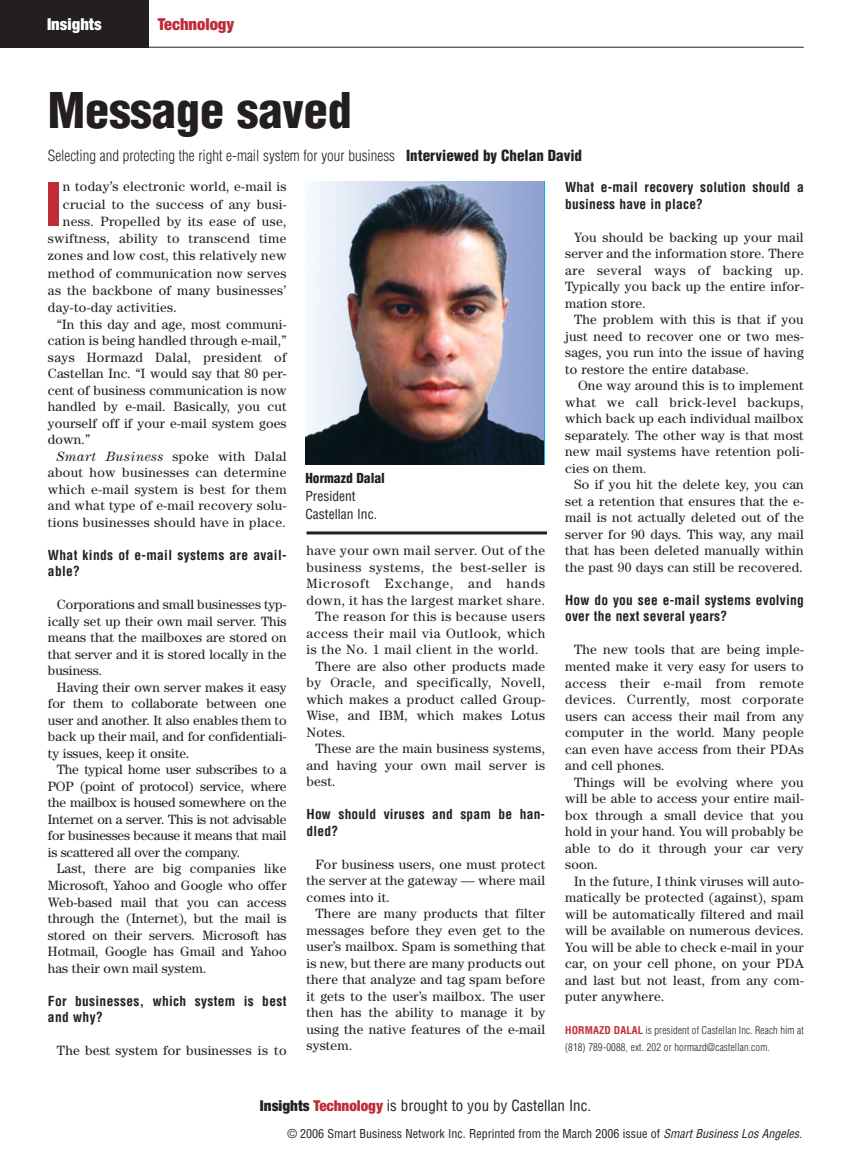
<style>
.page{position:relative;width:851px;height:1175px;background:#fff}
.page>*{position:absolute;margin:0;border:0;box-sizing:border-box;transform-origin:0 0}
.t1{font:900 condensed 58.35px "Helvetica";color:#bf2b37}
.t2{font:900 condensed 48px "Helvetica";color:#231f20}
.t3{font:900 condensed 16.5px "Helvetica Neue";color:#bf2b37}
.t4{font:900 condensed 16.5px "Helvetica Neue";color:#fff}
.t5{font:300 condensed 15px "Helvetica";color:#231f20}
.t6{font:condensed 15px "Helvetica";color:#231f20}
.t7{font:13.5px/16.5px "Century";letter-spacing:.015em;color:#231f20;text-align:justify}
.t8{font:700 condensed 13.5px/16.5px "Helvetica";letter-spacing:.015em;color:#231f20}
.t9{font:13.5px "Century";letter-spacing:.04em;color:#231f20}
.t10{font:13.5px "Century";letter-spacing:.035em;color:#231f20}
.t11{font:13.5px "Century";letter-spacing:.06em;color:#231f20}
.t12{font:condensed 13.5px/18px "Helvetica";color:#231f20}
.t13{font:900 condensed 13.5px "Helvetica";color:#231f20}
.t14{font:condensed 12px "Helvetica";color:#231f20}
.t15{font:300 condensed 10.5px/16.5px "Helvetica";letter-spacing:.015em;color:#231f20}
.s1{font-weight:900}
.s2{font-style:italic}
.s3{font-weight:700;color:#bf2b37}
.s4{font-family:"Helvetica Neue";font-weight:900}
.s5{font-family:"Helvetica Neue";font-weight:900;color:#bf2b37}
</style>
<div class="page">
<div style="left:0;top:0;width:149px;height:47px;background:#231f20"></div>
<hr style="left:0;top:47px;width:803px;height:1px;background:#231f20">
<img style="left:306px;top:182px;width:237px;height:283px">
<hr style="left:306px;top:531px;width:241px;height:3px;background:#231f20">
<p class="t4" style="left:47px;top:18px;width:56px">Insights</p>
<p class="t3" style="left:158px;top:18px;width:78px">Technology</p>
<h2 class="t2" style="left:48px;top:83px;width:305px">Message saved</h2>
<p class="t5" style="left:48px;top:147px;width:535px">Selecting and protecting the right e-mail system for your business <span class="s1">Interviewed by Chelan David</span></p>
<h1 class="t1" style="left:46px;top:172px;width:18px">I</h1>
<p class="t7" style="left:63px;top:180px;width:225px">n today’s electronic world, e-mail is</p>
<p class="t7" style="left:63px;top:197px;width:225px">crucial to the success of any busi-</p>
<p class="t7" style="left:63px;top:214px;width:225px">ness. Propelled by its ease of use,</p>
<p class="t7" style="left:48px;top:231px;width:240px">swiftness, ability to transcend time</p>
<p class="t7" style="left:48px;top:249px;width:240px">zones and low cost, this relatively new</p>
<p class="t7" style="left:48px;top:266px;width:240px">method of communication now serves</p>
<p class="t7" style="left:48px;top:283px;width:240px">as the backbone of many businesses’</p>
<p class="t7" style="left:48px;top:300px;width:130px">day-to-day activities.</p>
<p class="t7" style="left:57px;top:317px;width:231px">“In this day and age, most communi-</p>
<p class="t7" style="left:48px;top:333px;width:240px">cation is being handled through e-mail,”</p>
<p class="t7" style="left:48px;top:350px;width:240px">says Hormazd Dalal, president of</p>
<p class="t7" style="left:48px;top:366px;width:240px">Castellan Inc. “I would say that 80 per-</p>
<p class="t7" style="left:48px;top:383px;width:240px">cent of business communication is now</p>
<p class="t7" style="left:48px;top:399px;width:240px">handled by e-mail. Basically, you cut</p>
<p class="t7" style="left:48px;top:416px;width:240px">yourself off if your e-mail system goes</p>
<p class="t7" style="left:48px;top:432px;width:44px">down.”</p>
<p class="t7" style="left:57px;top:449px;width:231px"><span class="s2">Smart Business</span> spoke with Dalal</p>
<p class="t7" style="left:48px;top:465px;width:240px">about how businesses can determine</p>
<p class="t7" style="left:48px;top:482px;width:240px">which e-mail system is best for them</p>
<p class="t7" style="left:48px;top:498px;width:240px">and what type of e-mail recovery solu-</p>
<p class="t7" style="left:48px;top:515px;width:239px">tions businesses should have in place.</p>
<p class="t8" style="left:48px;top:547px;width:240px">What kinds of e-mail systems are avail&shy;able?</p>
<p class="t7" style="left:48px;top:597px;width:240px;text-indent:9px">Corporations and small businesses typ&shy;ically set up their own mail server. This means that the mailboxes are stored on that server and it is stored locally in the business.</p>
<p class="t7" style="left:48px;top:680px;width:240px;text-indent:9px">Having their own server makes it easy for them to collaborate between one user and another. It also enables them to back up their mail, and for confidentiali&shy;ty issues, keep it onsite.</p>
<p class="t7" style="left:48px;top:762px;width:240px;text-indent:9px">The typical home user subscribes to a POP (point of protocol) service, where the mailbox is housed somewhere on the Internet on a server. This is not advisable for businesses because it means that mail is scattered all over the company.</p>
<p class="t7" style="left:48px;top:861px;width:240px;text-indent:9px">Last, there are big companies like Microsoft, Yahoo and Google who offer Web-based mail that you can access through the (Internet), but the mail is stored on their servers. Microsoft has Hotmail, Google has Gmail and Yahoo has their own mail system.</p>
<p class="t8" style="left:48px;top:992px;width:240px">For businesses, which system is best and why?</p>
<p class="t7" style="left:57px;top:1043px;width:231px">The best system for businesses is to</p>
<p class="t13" style="left:305px;top:470px;width:81px">Hormazd Dalal</p>
<p class="t12" style="left:305px;top:487px;width:73px">President<br>Castellan Inc.</p>
<p class="t9" style="left:306px;top:546px;width:240px">have your own mail server. Out of the</p>
<p class="t9" style="left:306px;top:562px;width:240px">business systems, the best-seller is</p>
<p class="t11" style="left:306px;top:579px;width:240px">Microsoft Exchange, and hands</p>
<p class="t9" style="left:306px;top:595px;width:240px">down, it has the largest market share.</p>
<p class="t9" style="left:315px;top:612px;width:231px">The reason for this is because users</p>
<p class="t9" style="left:306px;top:628px;width:240px">access their mail via Outlook, which</p>
<p class="t9" style="left:306px;top:645px;width:233px">is the No. 1 mail client in the world.</p>
<p class="t7" style="left:315px;top:659px;width:231px">There are also other products made</p>
<p class="t10" style="left:306px;top:678px;width:240px">by Oracle, and specifically, Novell,</p>
<p class="t7" style="left:306px;top:692px;width:240px">which makes a product called Group-</p>
<p class="t7" style="left:306px;top:708px;width:240px">Wise, and IBM, which makes Lotus</p>
<p class="t7" style="left:306px;top:725px;width:40px">Notes.</p>
<p class="t7" style="left:315px;top:741px;width:231px">These are the main business systems,</p>
<p class="t7" style="left:306px;top:758px;width:240px">and having your own mail server is</p>
<p class="t7" style="left:306px;top:774px;width:30px">best.</p>
<p class="t8" style="left:306px;top:806px;width:240px">How should viruses and spam be han&shy;dled?</p>
<p class="t7" style="left:306px;top:857px;width:240px;text-indent:9px">For business users, one must protect the server at the gateway — where mail comes into it.</p>
<p class="t7" style="left:306px;top:906px;width:240px;text-indent:9px">There are many products that filter messages before they even get to the user’s mailbox. Spam is something that is new, but there are many products out there that analyze and tag spam before it gets to the user’s mailbox. The user then has the ability to manage it by using the native features of the e-mail system.</p>
<p class="t8" style="left:565px;top:179px;width:240px">What e-mail recovery solution should a business have in place?</p>
<p class="t7" style="left:565px;top:230px;width:240px;text-indent:9px">You should be backing up your mail server and the information store. There are several ways of backing up.<br>Typically you back up the entire infor&shy;mation store.</p>
<p class="t7" style="left:565px;top:313px;width:240px;text-indent:9px">The problem with this is that if you just need to recover one or two mes&shy;sages, you run into the issue of having to restore the entire database.</p>
<p class="t7" style="left:565px;top:379px;width:240px;text-indent:13px">One way around this is to implement what we call brick-level backups, which back up each individual mailbox separately. The other way is that most new mail systems have retention poli&shy;cies on them.</p>
<p class="t7" style="left:565px;top:478px;width:240px;text-indent:9px">So if you hit the delete key, you can set a retention that ensures that the e&shy;mail is not actually deleted out of the server for 90 days. This way, any mail that has been deleted manually within the past 90 days can still be recovered.</p>
<p class="t8" style="left:565px;top:592px;width:240px">How do you see e-mail systems evolving over the next several years?</p>
<p class="t7" style="left:565px;top:643px;width:240px;text-indent:9px">The new tools that are being imple&shy;mented make it very easy for users to access their e-mail from remote devices. Currently, most corporate users can access their mail from any computer in the world. Many people can even have access from their PDAs and cell phones.</p>
<p class="t7" style="left:565px;top:775px;width:240px;text-indent:9px">Things will be evolving where you will be able to access your entire mail&shy;box through a small device that you hold in your hand. You will probably be able to do it through your car very soon.</p>
<p class="t7" style="left:565px;top:874px;width:240px;text-indent:9px">In the future, I think viruses will auto&shy;matically be protected (against), spam will be automatically filtered and mail will be available on numerous devices.<br>You will be able to check e-mail in your car, on your cell phone, on your PDA and last but not least, from any com&shy;puter anywhere.</p>
<p class="t15" style="left:565px;top:1022px;width:240px"><span class="s3">HORMAZD DALAL</span> is president of Castellan Inc. Reach him at (818) 789-0088, ext. 202 or hormazd@castellan.com.</p>
<p class="t6" style="left:260px;top:1097px;width:332px"><span class="s4">Insights</span> <span class="s5">Technology</span> is brought to you by Castellan Inc.</p>
<p class="t14" style="left:287px;top:1127px;width:516px">© 2006 Smart Business Network Inc. Reprinted from the March 2006 issue of <span class="s2">Smart Business Los Angeles.</span></p>
</div>
